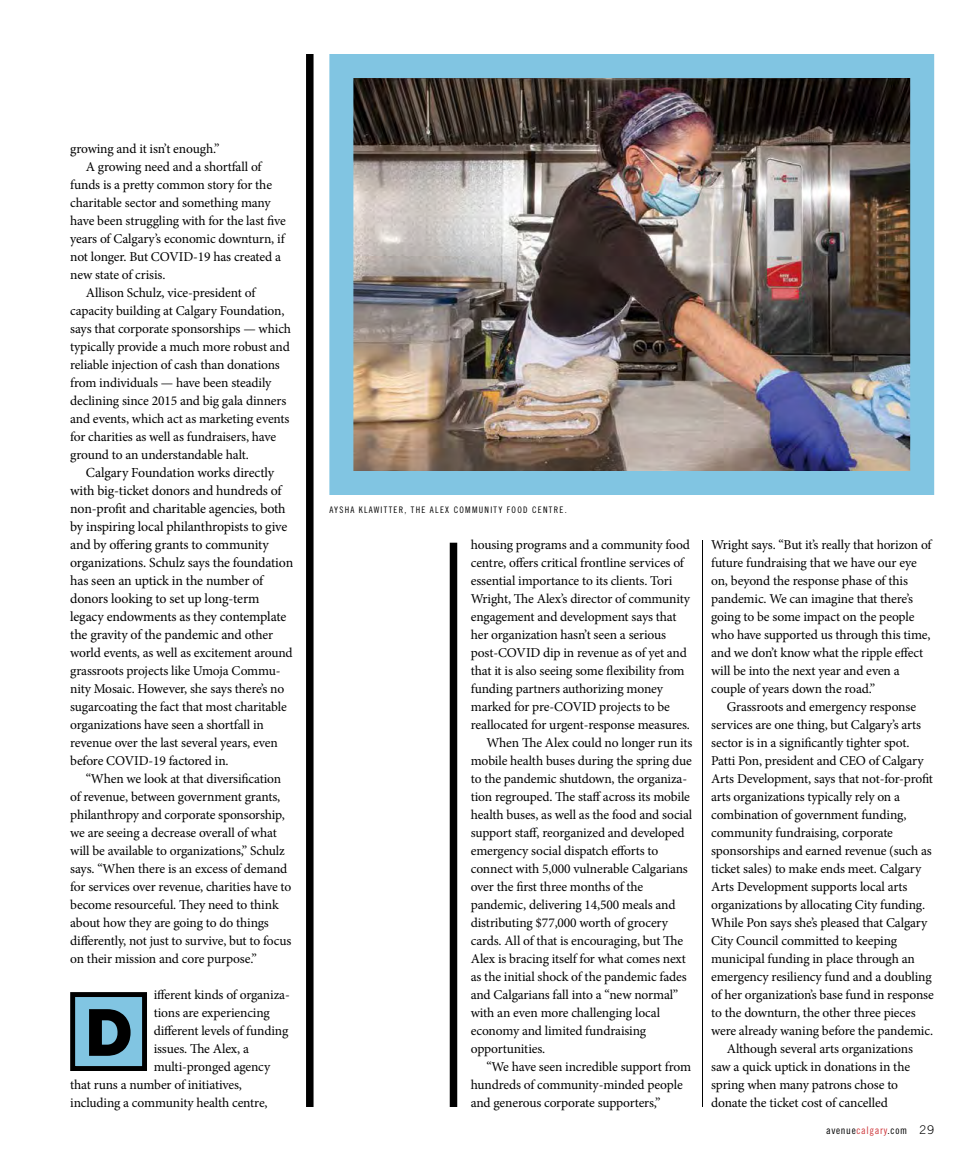
<style>
.page{position:relative;width:972px;height:1161px;background:#fff}
.page>*{position:absolute;margin:0;border:0;box-sizing:border-box;transform-origin:0 0}
.t1{font:900 65.7px "Raleway";color:#000}
.t2{font:13.8px/18px "Minion Pro";letter-spacing:-.015em;color:#000}
.t3{font:13.5px/18px "Minion Pro";letter-spacing:-.01em;color:#000}
.t4{font:10.5px "Trade Gothic Cond Eighteen";letter-spacing:.065em;color:#000}
.t5{font:9px "Trade Gothic Cond Eighteen";letter-spacing:.14em;color:#000}
.s1{font-size:13.5px}
.s2{color:#cf3a3e}
.s3{font-family:"Trade Gothic";font-weight:300;font-size:12px}
</style>
<div class="page">
<img style="left:354px;top:79px;width:555px;height:391px">
<div style="left:329px;top:54px;width:605px;height:441px;border:24px solid #81c5e2"></div>
<div style="left:306px;top:54px;width:8px;height:1053px;background:#000"></div>
<hr style="left:702px;top:540px;width:1px;height:567px;background:#000">
<div style="left:450px;top:543px;width:7px;height:564px;background:#000"></div>
<div style="left:73px;top:995px;width:72px;height:74px;background:#81c5e2"></div>
<div style="left:70px;top:992px;width:77px;height:79px;border:5px solid #000"></div>
<p class="t3" style="left:70px;top:140px;width:151px">growing and it isn’t enough.”</p>
<p class="t3" style="left:86px;top:158px;width:177px">A growing need and a shortfall of</p>
<p class="t3" style="left:70px;top:176px;width:203px">funds is a pretty common story for the</p>
<p class="t3" style="left:70px;top:194px;width:202px">charitable sector and something many</p>
<p class="t3" style="left:70px;top:212px;width:217px">have been struggling with for the last five</p>
<p class="t3" style="left:70px;top:230px;width:216px">years of Calgary’s economic downturn, if</p>
<p class="t3" style="left:70px;top:248px;width:212px">not longer. But COVID-19 has created a</p>
<p class="t3" style="left:70px;top:266px;width:97px">new state of crisis.</p>
<p class="t3" style="left:86px;top:284px;width:171px">Allison Schulz, vice-president of</p>
<p class="t3" style="left:70px;top:302px;width:216px">capacity building at Calgary Foundation,</p>
<p class="t3" style="left:70px;top:320px;width:222px">says that corporate sponsorships — which</p>
<p class="t3" style="left:70px;top:338px;width:221px">typically provide a much more robust and</p>
<p class="t3" style="left:70px;top:356px;width:211px">reliable injection of cash than donations</p>
<p class="t3" style="left:70px;top:374px;width:203px">from individuals — have been steadily</p>
<p class="t3" style="left:70px;top:392px;width:218px">declining since 2015 and big gala dinners</p>
<p class="t3" style="left:70px;top:410px;width:221px">and events, which act as marketing events</p>
<p class="t3" style="left:70px;top:428px;width:208px">for charities as well as fundraisers, have</p>
<p class="t3" style="left:70px;top:446px;width:180px">ground to an understandable halt.</p>
<p class="t2" style="left:70px;top:464px;width:225px;text-indent:16px">Calgary Foundation works directly with big-ticket donors and hundreds of non-profit and charitable agencies, both by inspiring local philanthropists to give and by offering grants to community organizations. Schulz says the foundation has seen an uptick in the number of donors looking to set up long-term legacy endowments as they contemplate the gravity of the pandemic and <span class="s1">other</span></p>
<p class="t3" style="left:70px;top:644px;width:224px">world events, as well as excitement around grassroots projects like Umoja Commu&shy;nity Mosaic. However, she says there’s no sugarcoating the fact that most charitable organizations have seen a shortfall in revenue over the last several years, even before COVID-19 factored in.</p>
<p class="t3" style="left:70px;top:770px;width:223px;text-indent:16px">“When we look at that diversification of revenue, between government grants, philanthropy and corporate sponsorship, we are seeing a decrease overall of what will be available to organizations,” Schulz says. “When there is an excess of demand for services over revenue, charities have to become resourceful. They need to think about how they are going to do things differently, not just to survive, but to focus on their mission and core purpose.”</p>
<p class="t3" style="left:154px;top:986px;width:138px">ifferent kinds of organiza-</p>
<p class="t3" style="left:154px;top:1004px;width:118px">tions are experiencing</p>
<p class="t3" style="left:154px;top:1022px;width:136px">different levels of funding</p>
<p class="t3" style="left:154px;top:1040px;width:97px">issues. The Alex, a</p>
<p class="t3" style="left:154px;top:1058px;width:118px">multi-pronged agency</p>
<p class="t3" style="left:70px;top:1076px;width:173px">that runs a number of initiatives,</p>
<p class="t3" style="left:70px;top:1094px;width:199px">including a community health centre,</p>
<h1 class="t1" style="left:85px;top:995px;width:49px">D</h1>
<p class="t5" style="left:329px;top:504px;width:239px">AYSHA KLAWITTER, THE ALEX COMMUNITY FOOD CENTRE.</p>
<p class="t3" style="left:471px;top:536px;width:221px">housing programs and a community food</p>
<p class="t3" style="left:471px;top:554px;width:215px">centre, offers critical frontline services of</p>
<p class="t3" style="left:471px;top:572px;width:203px">essential importance to its clients. Tori</p>
<p class="t3" style="left:471px;top:590px;width:221px">Wright, The Alex’s director of community</p>
<p class="t3" style="left:471px;top:608px;width:207px">engagement and development says that</p>
<p class="t3" style="left:471px;top:626px;width:197px">her organization hasn’t seen a serious</p>
<p class="t3" style="left:471px;top:644px;width:218px">post-COVID dip in revenue as of yet and</p>
<p class="t3" style="left:471px;top:662px;width:215px">that it is also seeing some flexibility from</p>
<p class="t3" style="left:471px;top:680px;width:194px">funding partners authorizing money</p>
<p class="t3" style="left:471px;top:698px;width:201px">marked for pre-COVID projects to be</p>
<p class="t3" style="left:471px;top:716px;width:221px">reallocated for urgent-response measures.</p>
<p class="t3" style="left:486px;top:734px;width:208px">When The Alex could no longer run its</p>
<p class="t3" style="left:471px;top:752px;width:223px">mobile health buses during the spring due</p>
<p class="t3" style="left:471px;top:770px;width:218px">to the pandemic shutdown, the organiza-</p>
<p class="t3" style="left:471px;top:788px;width:221px">tion regrouped. The staff across its mobile</p>
<p class="t3" style="left:471px;top:806px;width:223px">health buses, as well as the food and social</p>
<p class="t3" style="left:471px;top:824px;width:215px">support staff, reorganized and developed</p>
<p class="t3" style="left:471px;top:842px;width:189px">emergency social dispatch efforts to</p>
<p class="t3" style="left:471px;top:860px;width:219px">connect with 5,000 vulnerable Calgarians</p>
<p class="t3" style="left:471px;top:878px;width:174px">over the first three months of the</p>
<p class="t3" style="left:471px;top:896px;width:206px">pandemic, delivering 14,500 meals and</p>
<p class="t3" style="left:471px;top:914px;width:199px">distributing $77,000 worth of grocery</p>
<p class="t3" style="left:471px;top:932px;width:214px">cards. All of that is encouraging, but The</p>
<p class="t3" style="left:471px;top:950px;width:217px">Alex is bracing itself for what comes next</p>
<p class="t3" style="left:471px;top:968px;width:218px">as the initial shock of the pandemic fades</p>
<p class="t3" style="left:471px;top:986px;width:209px">and Calgarians fall into a “new normal”</p>
<p class="t3" style="left:471px;top:1004px;width:191px">with an even more challenging local</p>
<p class="t3" style="left:471px;top:1022px;width:177px">economy and limited fundraising</p>
<p class="t3" style="left:471px;top:1040px;width:76px">opportunities.</p>
<p class="t3" style="left:486px;top:1058px;width:206px">“We have seen incredible support from</p>
<p class="t3" style="left:471px;top:1076px;width:213px">hundreds of community-minded people</p>
<p class="t3" style="left:471px;top:1094px;width:191px">and generous corporate supporters,”</p>
<p class="t3" style="left:711px;top:536px;width:222px">Wright says. “But it’s really that horizon of future fundraising that we have our eye on, beyond the response phase of this pandemic. We can imagine that there’s going to be some impact on the people who have supported us through this time, and we don’t know what the ripple effect will be into the next year and even a couple of years down the road.”</p>
<p class="t3" style="left:727px;top:697px;width:191px">Grassroots and emergency response</p>
<p class="t3" style="left:711px;top:715px;width:212px">services are one thing, but Calgary’s arts</p>
<p class="t3" style="left:711px;top:733px;width:200px">sector is in a significantly tighter spot.</p>
<p class="t3" style="left:711px;top:751px;width:214px">Patti Pon, president and CEO of Calgary</p>
<p class="t3" style="left:711px;top:769px;width:223px">Arts Development, says that not-for-profit</p>
<p class="t3" style="left:711px;top:787px;width:190px">arts organizations typically rely on a</p>
<p class="t3" style="left:711px;top:805px;width:197px">combination of government funding,</p>
<p class="t3" style="left:711px;top:823px;width:183px">community fundraising, corporate</p>
<p class="t3" style="left:711px;top:841px;width:222px">sponsorships and earned revenue (such as</p>
<p class="t3" style="left:711px;top:859px;width:212px">ticket sales) to make ends meet. Calgary</p>
<p class="t3" style="left:711px;top:877px;width:198px">Arts Development supports local arts</p>
<p class="t3" style="left:711px;top:895px;width:216px">organizations by allocating City funding.</p>
<p class="t3" style="left:711px;top:913px;width:218px">While Pon says she’s pleased that Calgary</p>
<p class="t3" style="left:711px;top:931px;width:188px">City Council committed to keeping</p>
<p class="t3" style="left:711px;top:949px;width:205px">municipal funding in place through an</p>
<p class="t3" style="left:711px;top:967px;width:222px">emergency resiliency fund and a doubling</p>
<p class="t3" style="left:711px;top:985px;width:224px">of her organization’s base fund in response</p>
<p class="t3" style="left:711px;top:1003px;width:206px">to the downturn, the other three pieces</p>
<p class="t3" style="left:711px;top:1021px;width:223px">were already waning before the pandemic.</p>
<p class="t3" style="left:727px;top:1039px;width:188px">Although several arts organizations</p>
<p class="t3" style="left:711px;top:1057px;width:200px">saw a quick uptick in donations in the</p>
<p class="t3" style="left:711px;top:1075px;width:188px">spring when many patrons chose to</p>
<p class="t3" style="left:711px;top:1093px;width:178px">donate the ticket cost of cancelled</p>
<p class="t4" style="left:826px;top:1124px;width:110px">avenue<span class="s2">calgary</span>.com <span class="s3">29</span></p>
</div>
